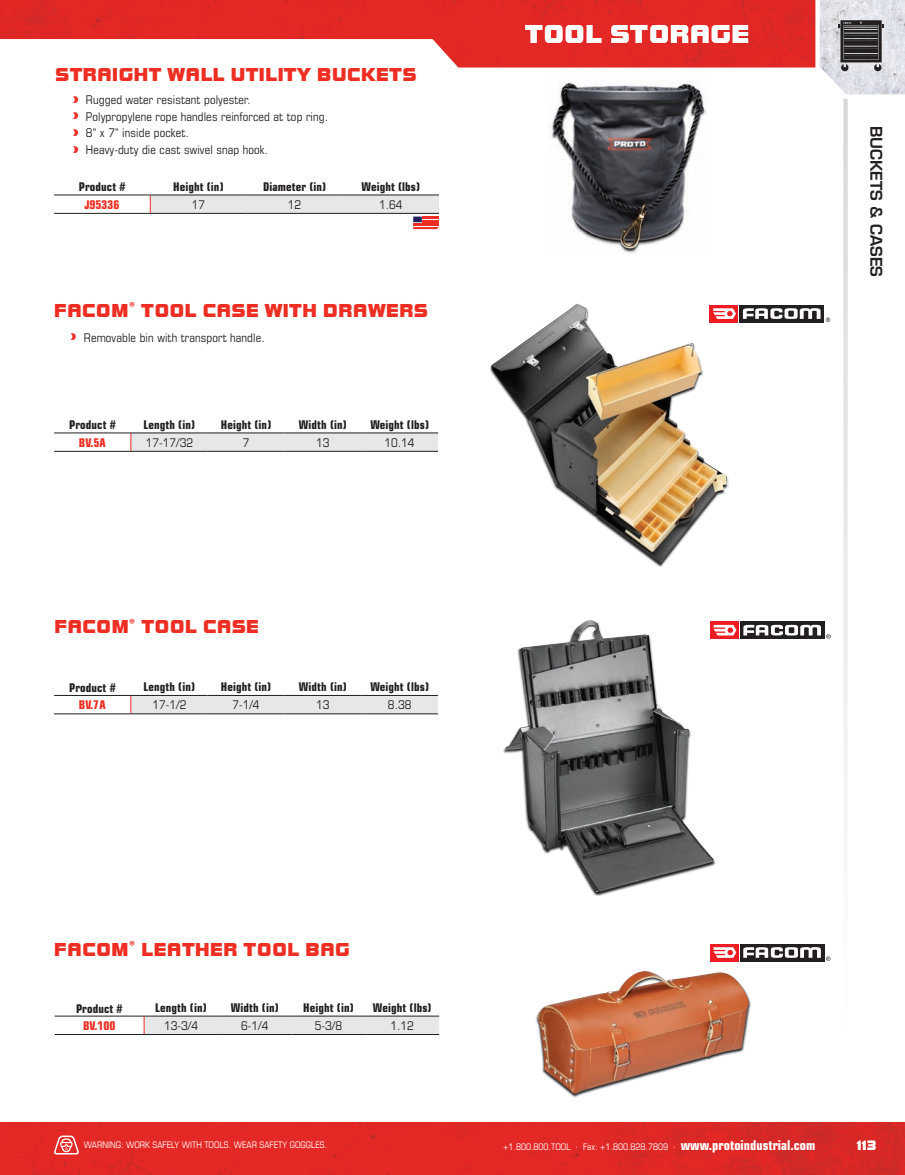
<style>
.page{position:relative;width:905px;height:1175px;background:#fff}
.page>*{position:absolute;margin:0;border:0;box-sizing:border-box;transform-origin:0 0}
.t1{font:27px "Bolt EF";color:#fff}
.t2{font:19.5px "Bolt EF";color:#ee2e22}
.t3{font:600 15.75px "Eurostile LT Std";color:#231f20}
.t4{font:14.25px "Bolt EF";color:#fff}
.t5{font:condensed 12px/16.8px "Eurostile LT Std";letter-spacing:.01em;color:#231f20}
.t6{font:700 condensed 12px "Eurostile LT Std";letter-spacing:.01em;color:#231f20}
.t7{font:700 condensed 12px "Eurostile LT Std";color:#ee2e22}
.t8{font:condensed 9px "Eurostile LT Std";color:#fff}
.s1{font-weight:700;font-size:13.5px}
</style>
<div class="page">
<img style="left:0;top:1122px;width:904px;height:52px">
<img style="left:0;top:0;width:815px;height:68px">
<svg style="left:843px;top:99px;width:4px;height:714px;fill:#e8e9ea"></svg>
<svg style="left:54px;top:1134px;width:26px;height:21px"></svg>
<svg style="left:820px;top:0;width:84px;height:94px;background:#bbbbc0"></svg>
<hr style="left:54px;top:213px;width:96px;height:1px;background:#231f20">
<hr style="left:54px;top:195px;width:96px;height:1px;background:#231f20">
<svg style="left:150px;top:195px;width:289px;height:34px"></svg>
<svg style="left:130px;top:433px;width:308px;height:18px;background:#dfdfe1"></svg>
<hr style="left:54px;top:451px;width:77px;height:1px;background:#231f20">
<hr style="left:131px;top:451px;width:77px;height:1px;background:#231f20">
<hr style="left:208px;top:451px;width:76px;height:1px;background:#231f20">
<hr style="left:284px;top:451px;width:77px;height:1px;background:#231f20">
<hr style="left:361px;top:451px;width:77px;height:1px;background:#231f20">
<hr style="left:54px;top:432px;width:77px;height:1px;background:#231f20">
<hr style="left:131px;top:432px;width:77px;height:1px;background:#231f20">
<hr style="left:208px;top:432px;width:76px;height:1px;background:#231f20">
<hr style="left:284px;top:432px;width:77px;height:1px;background:#231f20">
<hr style="left:361px;top:432px;width:77px;height:1px;background:#231f20">
<div style="left:130px;top:696px;width:308px;height:17px;background:#e6e7e9"></div>
<hr style="left:54px;top:713px;width:77px;height:1px;background:#231f20">
<hr style="left:131px;top:713px;width:77px;height:1px;background:#231f20">
<hr style="left:208px;top:713px;width:76px;height:1px;background:#231f20">
<hr style="left:284px;top:713px;width:77px;height:1px;background:#231f20">
<hr style="left:361px;top:713px;width:77px;height:1px;background:#231f20">
<hr style="left:54px;top:695px;width:77px;height:1px;background:#231f20">
<hr style="left:131px;top:695px;width:77px;height:1px;background:#231f20">
<hr style="left:208px;top:695px;width:76px;height:1px;background:#231f20">
<hr style="left:284px;top:695px;width:77px;height:1px;background:#231f20">
<hr style="left:361px;top:695px;width:77px;height:1px;background:#231f20">
<div style="left:144px;top:1016px;width:295px;height:18px;background:#e6e7e9"></div>
<hr style="left:55px;top:1015px;width:89px;height:1px;background:#231f20">
<hr style="left:144px;top:1015px;width:74px;height:1px;background:#231f20">
<hr style="left:218px;top:1015px;width:73px;height:1px;background:#231f20">
<hr style="left:291px;top:1015px;width:74px;height:1px;background:#231f20">
<hr style="left:365px;top:1015px;width:74px;height:1px;background:#231f20">
<hr style="left:365px;top:1034px;width:74px;height:1px;background:#231f20">
<hr style="left:291px;top:1034px;width:74px;height:1px;background:#231f20">
<hr style="left:218px;top:1034px;width:73px;height:1px;background:#231f20">
<hr style="left:144px;top:1034px;width:74px;height:1px;background:#231f20">
<hr style="left:55px;top:1034px;width:89px;height:1px;background:#231f20">
<img style="left:491px;top:303px;width:235px;height:260px">
<img style="left:551px;top:85px;width:152px;height:168px">
<img style="left:551px;top:82px;width:51px;height:33px">
<img style="left:655px;top:81px;width:52px;height:34px">
<img style="left:505px;top:620px;width:209px;height:272px">
<div style="left:709px;top:620px;width:116px;height:20px;background:#ee1d23"></div>
<div style="left:739px;top:621px;width:85px;height:18px;background:#231f20"></div>
<svg style="left:714px;top:624px;width:23px;height:12px"></svg>
<svg style="left:713px;top:625px;width:23px;height:10px"></svg>
<svg style="left:743px;top:625px;width:87px;height:13px"></svg>
<div style="left:708px;top:303px;width:117px;height:20px;background:#fff"></div>
<div style="left:739px;top:305px;width:85px;height:17px;background:#231f20"></div>
<div style="left:709px;top:305px;width:29px;height:17px;background:#ee1d23"></div>
<svg style="left:713px;top:308px;width:23px;height:11px"></svg>
<svg style="left:743px;top:308px;width:87px;height:14px"></svg>
<img style="left:537px;top:971px;width:211px;height:123px">
<div style="left:709px;top:942px;width:116px;height:20px;background:linear-gradient(to bottom,#ee1d23,#ee1d23)"></div>
<svg style="left:826px;top:956px;width:4px;height:5px"></svg>
<div style="left:739px;top:943px;width:85px;height:18px;background:#231f20"></div>
<svg style="left:713px;top:947px;width:23px;height:10px"></svg>
<svg style="left:743px;top:947px;width:77px;height:10px"></svg>
<h2 class="t2" style="left:55px;top:63px;width:363px">STRAIGHT WALL UTILITY BUCKETS</h2>
<p class="t5" style="left:86px;top:91px;width:243px">Rugged water resistant polyester.<br>Polypropylene rope handles reinforced at top ring.<br>8" x 7" inside pocket.<br>Heavy-duty die cast swivel snap hook.</p>
<p class="t6" style="left:79px;top:180px;width:48px">Product #</p>
<p class="t6" style="left:173px;top:179px;width:52px">Height (in)</p>
<p class="t6" style="left:263px;top:179px;width:65px">Diameter (in)</p>
<p class="t6" style="left:361px;top:179px;width:60px">Weight (lbs)</p>
<p class="t7" style="left:84px;top:197px;width:37px">J95336</p>
<p class="t5" style="left:192px;top:196px;width:15px">17</p>
<p class="t5" style="left:288px;top:196px;width:15px">12</p>
<p class="t5" style="left:379px;top:196px;width:25px">1.64</p>
<h2 class="t2" style="left:54px;top:299px;width:376px">FACOM<sup>®</sup> TOOL CASE WITH DRAWERS</h2>
<p class="t5" style="left:84px;top:329px;width:182px">Removable bin with transport handle.</p>
<p class="t6" style="left:69px;top:418px;width:48px">Product #</p>
<p class="t6" style="left:143px;top:417px;width:53px">Length (in)</p>
<p class="t6" style="left:221px;top:417px;width:52px">Height (in)</p>
<p class="t6" style="left:299px;top:417px;width:49px">Width (in)</p>
<p class="t6" style="left:370px;top:417px;width:60px">Weight (lbs)</p>
<p class="t7" style="left:79px;top:435px;width:28px">BV.5A</p>
<p class="t5" style="left:146px;top:434px;width:49px">17-17/32</p>
<p class="t5" style="left:243px;top:434px;width:8px">7</p>
<p class="t5" style="left:316px;top:434px;width:15px">13</p>
<p class="t5" style="left:384px;top:434px;width:32px">10.14</p>
<h2 class="t2" style="left:54px;top:616px;width:207px">FACOM<sup>®</sup> TOOL CASE</h2>
<p class="t6" style="left:69px;top:680px;width:48px">Product #</p>
<p class="t6" style="left:143px;top:679px;width:53px">Length (in)</p>
<p class="t6" style="left:221px;top:679px;width:52px">Height (in)</p>
<p class="t6" style="left:299px;top:679px;width:49px">Width (in)</p>
<p class="t6" style="left:370px;top:679px;width:60px">Weight (lbs)</p>
<p class="t7" style="left:79px;top:697px;width:28px">BV.7A</p>
<p class="t5" style="left:152px;top:696px;width:35px">17-1/2</p>
<p class="t5" style="left:232px;top:696px;width:29px">7-1/4</p>
<p class="t5" style="left:316px;top:696px;width:15px">13</p>
<p class="t5" style="left:388px;top:696px;width:25px">8.38</p>
<h2 class="t2" style="left:54px;top:938px;width:297px">FACOM<sup>®</sup> LEATHER TOOL BAG</h2>
<p class="t6" style="left:76px;top:1001px;width:48px">Product #</p>
<p class="t6" style="left:155px;top:1000px;width:53px">Length (in)</p>
<p class="t6" style="left:231px;top:1000px;width:49px">Width (in)</p>
<p class="t6" style="left:303px;top:1000px;width:52px">Height (in)</p>
<p class="t6" style="left:373px;top:1000px;width:60px">Weight (lbs)</p>
<p class="t7" style="left:83px;top:1018px;width:34px">BV.100</p>
<p class="t5" style="left:164px;top:1016px;width:35px">13-3/4</p>
<p class="t5" style="left:241px;top:1016px;width:29px">6-1/4</p>
<p class="t5" style="left:315px;top:1016px;width:29px">5-3/8</p>
<p class="t5" style="left:390px;top:1016px;width:25px">1.12</p>
<h1 class="t1" style="left:525px;top:19px;width:226px">TOOL STORAGE</h1>
<h3 class="t3" style="left:886px;top:126px;width:153px;rotate:90deg">BUCKETS &amp; CASES</h3>
<p class="t8" style="left:84px;top:1139px;width:245px">WARNING: WORK SAFELY WITH TOOLS. WEAR SAFETY GOGGLES.</p>
<p class="t8" style="left:503px;top:1141px;width:314px">+1.800.800.TOOL · Fax: +1.800.828.7809 · <span class="s1">www.protoindustrial.com</span></p>
<p class="t4" style="left:856px;top:1137px;width:22px">113</p>
</div>
